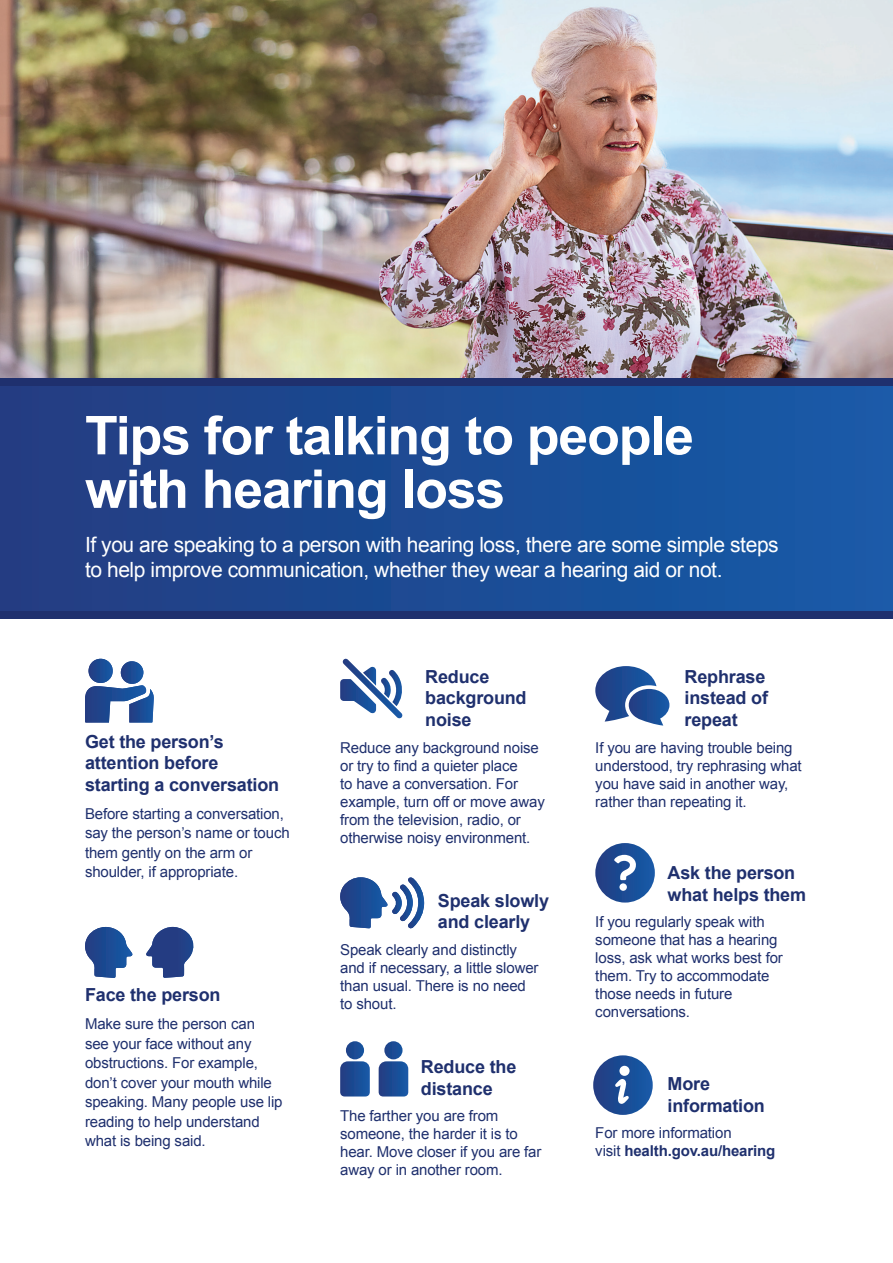
<style>
.page{position:relative;width:893px;height:1263px;background:#fff}
.page>*{position:absolute;margin:0;border:0;box-sizing:border-box;transform-origin:0 0}
.t1{font:700 53.55px/53.6px "Arial";letter-spacing:-.02em;color:#fff}
.t2{font:21px/24.8px "Arial";letter-spacing:-.02em;color:#fff}
.t3{font:700 18px/21.6px "Arial";letter-spacing:-.01em;color:#1f306e}
.t4{font:15px/18px "Arial";letter-spacing:-.01em;color:#1f306e}
.s1{font-weight:700}
</style>
<div class="page">
<img style="left:0;top:0;width:893px;height:379px">
<div style="left:0;top:379px;width:893px;height:240px;background:#1f306e"></div>
<div style="left:0;top:387px;width:893px;height:224px;background:linear-gradient(to right,#223c81,#165ba8)"></div>
<svg style="left:85px;top:927px;width:109px;height:51px"></svg>
<svg style="left:340px;top:877px;width:84px;height:51px"></svg>
<svg style="left:340px;top:659px;width:63px;height:60px"></svg>
<svg style="left:595px;top:666px;width:74px;height:60px"></svg>
<svg style="left:595px;top:843px;width:60px;height:59px"></svg>
<svg style="left:593px;top:1055px;width:60px;height:60px"></svg>
<svg style="left:340px;top:1041px;width:30px;height:55px"></svg>
<svg style="left:379px;top:1041px;width:29px;height:55px"></svg>
<svg style="left:85px;top:659px;width:69px;height:63px"></svg>
<h1 class="t1" style="left:85px;top:411px;width:610px">Tips for talking to people with hearing loss</h1>
<h2 class="t2" style="left:85px;top:533px;width:695px">If you are speaking to a person with hearing loss, there are some simple steps to help improve communication, whether they wear a hearing aid or not.</h2>
<p class="t3" style="left:85px;top:731px;width:196px">Get the person’s attention before starting a conversation</p>
<p class="t4" style="left:85px;top:804px;width:206px;line-height:19.5px">Before starting a conversation, say the person’s name or touch them gently on the arm or shoulder, if appropriate.</p>
<p class="t3" style="left:85px;top:984px;width:137px">Face the person</p>
<p class="t4" style="left:85px;top:1014px;width:199px;line-height:19.5px">Make sure the person can see your face without any obstructions. For example, don’t cover your mouth while speaking. Many people use lip reading to help understand what is being said.</p>
<p class="t3" style="left:425px;top:666px;width:103px">Reduce background noise</p>
<p class="t4" style="left:340px;top:738px;width:206px">Reduce any background noise or try to find a quieter place<br>to have a conversation. For example, turn off or move away from the television, radio, or otherwise noisy environment.</p>
<p class="t3" style="left:438px;top:890px;width:113px">Speak slowly and clearly</p>
<p class="t4" style="left:340px;top:941px;width:200px">Speak clearly and distinctly and if necessary, a little slower than usual. There is no need to shout.</p>
<p class="t3" style="left:421px;top:1056px;width:97px">Reduce the distance</p>
<p class="t4" style="left:340px;top:1107px;width:203px">The farther you are from someone, the harder it is to hear. Move closer if you are far away or in another room.</p>
<p class="t3" style="left:685px;top:666px;width:85px">Rephrase instead of repeat</p>
<p class="t4" style="left:595px;top:738px;width:208px">If you are having trouble being understood, try rephrasing what you have said in another way, rather than repeating it.</p>
<p class="t3" style="left:668px;top:863px;width:140px">Ask the person what helps them</p>
<p class="t4" style="left:595px;top:913px;width:189px">If you regularly speak with someone that has a hearing loss, ask what works best for them. Try to accommodate those needs in future conversations.</p>
<p class="t3" style="left:668px;top:1073px;width:99px">More information</p>
<p class="t4" style="left:595px;top:1124px;width:182px">For more information<br>visit <span class="s1">health.gov.au/hearing</span></p>
</div>
